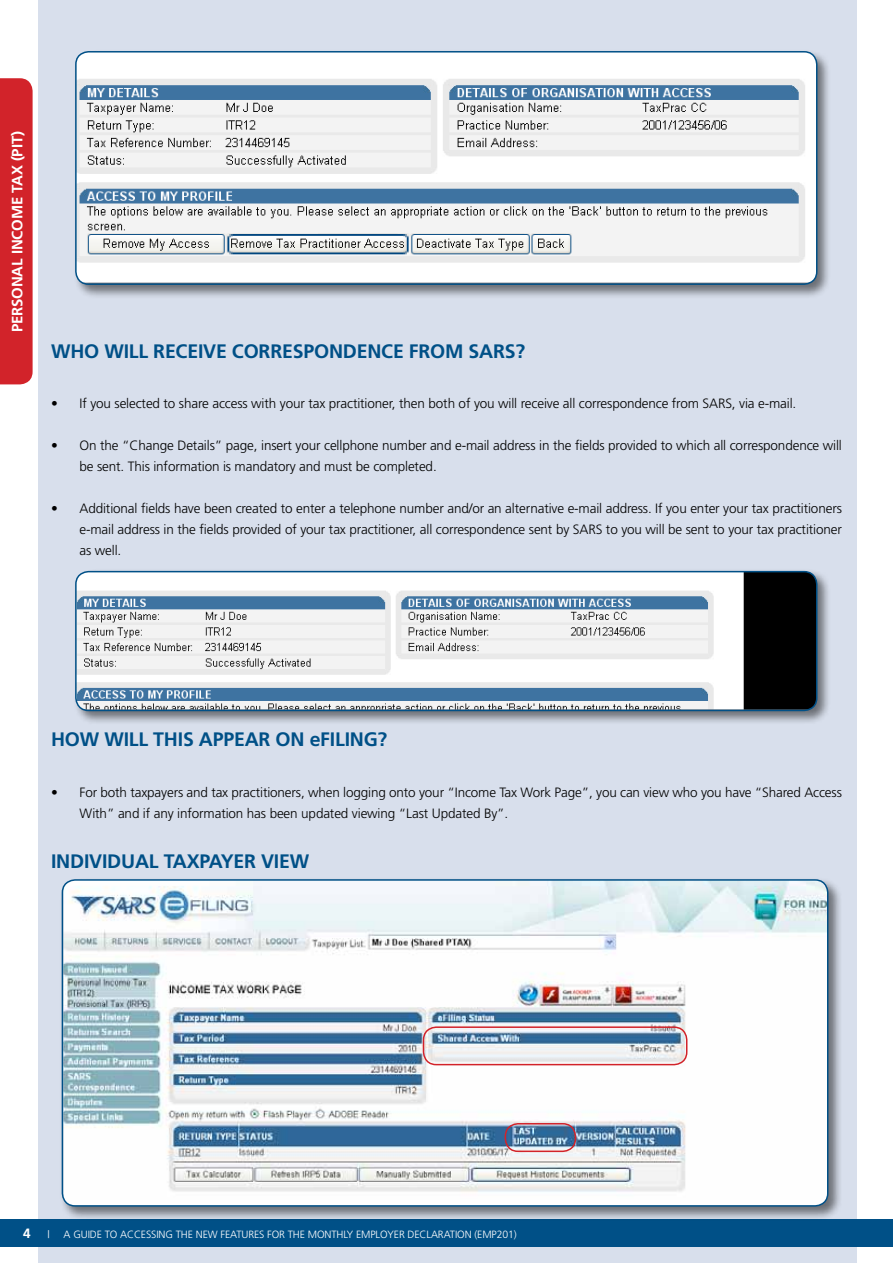
<style>
.page{position:relative;width:893px;height:1263px;background:#fff}
.page>*{position:absolute;margin:0;border:0;box-sizing:border-box;transform-origin:0 0}
.t1{font:700 19.5px "Frutiger";letter-spacing:-.01em;color:#005087}
.t2{font:700 15px "Frutiger";letter-spacing:-.01em;color:#fff}
.t3{font:300 13.5px/21px "Frutiger";letter-spacing:-.01em;color:#000}
.t4{font:700 13.5px "Frutiger";color:#fff}
.t5{font:300 10.5px "Frutiger";letter-spacing:-.01em;color:#fff}
</style>
<div class="page">
<div style="left:38px;top:0;width:819px;height:1263px;background:#d8dfec"></div>
<div style="left:0;top:78px;width:33px;height:306px;background:#d2232a"></div>
<div style="left:0;top:1219px;width:893px;height:28px;background:#005087"></div>
<div style="left:73px;top:49px;width:759px;height:250px;background:#000;opacity:.5"></div>
<img style="left:76px;top:52px;width:741px;height:231px">
<div style="left:75px;top:51px;width:742px;height:234px;border:2px solid #005087;border-radius:13px"></div>
<div style="left:73px;top:569px;width:759px;height:156px;background:#000;opacity:.5"></div>
<img style="left:76px;top:572px;width:741px;height:137px">
<div style="left:75px;top:571px;width:742px;height:140px;border:2px solid #005087;border-radius:13px"></div>
<div style="left:59px;top:877px;width:783px;height:344px;background:#000;opacity:.5"></div>
<img style="left:63px;top:880px;width:765px;height:326px">
<div style="left:62px;top:879px;width:766px;height:327px;border:2px solid #005087;border-radius:13px"></div>
<div style="left:423px;top:1026px;width:264px;height:39px;border:2px solid #d2232a;border-radius:13px"></div>
<div style="left:505px;top:1123px;width:71px;height:29px;border:2px solid #d2232a;border-radius:13px"></div>
<p class="t2" style="left:8px;top:332px;width:203px;rotate:-90deg">PERSONAL INCOME TAX (PIT)</p>
<h1 class="t1" style="left:51px;top:339px;width:476px">WHO WILL RECEIVE CORRESPONDENCE FROM SARS?</h1>
<p class="t3" style="left:51px;top:393px;width:747px">• If you selected to share access with your tax practitioner, then both of you will receive all correspondence from SARS, via e-mail.</p>
<p class="t3" style="left:80px;top:435px;width:764px;text-indent:-28px">• On the “Change Details” page, insert your cellphone number and e-mail address in the fields provided to which all correspondence will be sent. This information is mandatory and must be completed.</p>
<p class="t3" style="left:79px;top:498px;width:764px;text-align:justify;text-indent:-28px">• Additional fields have been created to enter a telephone number and/or an alternative e-mail address. If you enter your tax practitioners e-mail address in the fields provided of your tax practitioner, all correspondence sent by SARS to you will be sent to your tax practitioner as well.</p>
<h1 class="t1" style="left:51px;top:728px;width:338px">HOW WILL THIS APPEAR ON eFILING?</h1>
<p class="t3" style="left:79px;top:782px;width:764px;text-indent:-28px">• For both taxpayers and tax practitioners, when logging onto your “Income Tax Work Page”, you can view who you have “Shared Access<br>With” and if any information has been updated viewing “Last Updated By”.</p>
<h1 class="t1" style="left:51px;top:849px;width:260px">INDIVIDUAL TAXPAYER VIEW</h1>
<p class="t4" style="left:23px;top:1225px;width:9px">4</p>
<p class="t5" style="left:47px;top:1228px;width:4px">|</p>
<p class="t5" style="left:64px;top:1228px;width:455px">A GUIDE TO ACCESSING THE NEW FEATURES FOR THE MONTHLY EMPLOYER DECLARATION (EMP201)</p>
</div>
